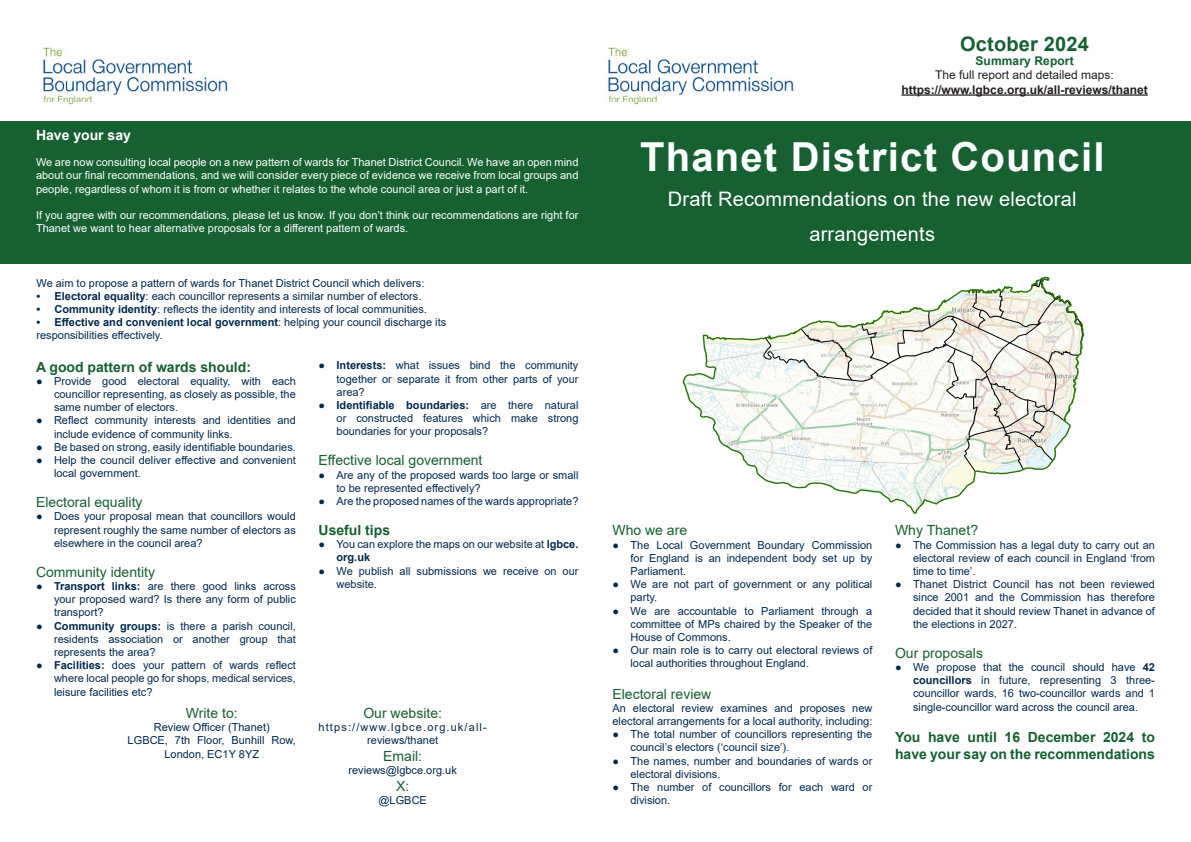
<style>
.page{position:relative;width:1191px;height:842px;background:#fff}
.page>*{position:absolute;margin:0;border:0;box-sizing:border-box;transform-origin:0 0}
.t1{font:700 40px "Arial";letter-spacing:.03em;color:#fff}
.t2{font:20px/35px "Arial";letter-spacing:.01em;color:#fff;text-align:center}
.t3{font:700 20px "Arial";letter-spacing:.01em;color:#166031}
.Summary_Paragraph_Heading{font:14px "Arial";color:#166031}
.Summary_Text{font:700 14px/16.8px "Arial";color:#166031}
.Summary_Paragraph_Heading-2{font:700 14px "Arial";color:#166031}
.Summary_Text-2{font:700 14px "Arial";color:#fff}
.t4{font:700 12px "Arial";color:#231f20}
.t5{font:12px "Arial";color:#231f20}
.t6{font:700 12px "Arial";letter-spacing:.01em;color:#166031}
.Summary_Text-3{font:11px/13.2px "Arial";color:#00294e;text-align:justify}
.Summary_Text-4{font:11px/13.2px "Arial";color:#fff;text-align:justify}
.t7{font:700 11px "Arial";color:#00294e}
.Summary_Text-5{font:11px/13.2px "Arial";letter-spacing:.1em;color:#00294e;text-align:center}
.s1{font-weight:700}
.s2{font-weight:400}
</style>
<div class="page">
<div style="left:0;top:121px;width:1191px;height:142px;background:#166031"></div>
<img style="left:43px;top:47px;width:185px;height:58px">
<img style="left:608px;top:47px;width:186px;height:58px">
<hr style="left:901px;top:94px;width:246px;height:2px;background:#231f20">
<img style="left:682px;top:276px;width:403px;height:238px">
<p class="Summary_Text-2" style="left:36px;top:125px;width:96px">Have your say</p>
<p class="Summary_Text-4" style="left:36px;top:156px;width:544px">We are now consulting local people on a new pattern of wards for Thanet District Council. We have an open mind about our final recommendations, and we will consider every piece of evidence we receive from local groups and people, regardless of whom it is from or whether it relates to the whole council area or just a part of it.</p>
<p class="Summary_Text-4" style="left:36px;top:208px;width:544px">If you agree with our recommendations, please let us know. If you don’t think our recommendations are right for<br>Thanet we want to hear alternative proposals for a different pattern of wards.</p>
<p class="Summary_Text-3" style="left:36px;top:276px;width:389px">We aim to propose a pattern of wards for Thanet District Council which delivers:</p>
<p class="Summary_Text-3" style="left:36px;top:289px;width:386px"><span class="s1">• Electoral equality</span>: each councillor represents a similar number of electors.</p>
<p class="Summary_Text-3" style="left:36px;top:302px;width:392px"><span class="s1">• Community identity</span>: reflects the identity and interests of local communities.</p>
<p class="t7" style="left:36px;top:314px;width:411px">• Effective and convenient local government<span class="s2">: helping your council discharge its</span></p>
<p class="Summary_Text-3" style="left:36px;top:329px;width:128px">responsibilities effectively.</p>
<p class="Summary_Paragraph_Heading-2" style="left:36px;top:357px;width:216px">A good pattern of wards should:</p>
<p class="Summary_Text-3" style="left:54px;top:374px;width:243px;text-indent:-18px">● Provide good electoral equality, with each councillor representing, as closely as possible, the same number of electors.</p>
<p class="Summary_Text-3" style="left:54px;top:414px;width:243px;text-indent:-18px">● Reflect community interests and identities and include evidence of community links.</p>
<p class="Summary_Text-3" style="left:36px;top:440px;width:261px">● Be based on strong, easily identifiable boundaries.</p>
<p class="Summary_Text-3" style="left:54px;top:453px;width:243px;text-indent:-18px">● Help the council deliver effective and convenient local government.</p>
<p class="Summary_Paragraph_Heading" style="left:36px;top:493px;width:108px">Electoral equality</p>
<p class="Summary_Text-3" style="left:54px;top:510px;width:243px;text-indent:-18px">● Does your proposal mean that councillors would represent roughly the same number of electors as elsewhere in the council area?</p>
<p class="Summary_Paragraph_Heading" style="left:36px;top:562px;width:121px">Community identity</p>
<p class="Summary_Text-3" style="left:54px;top:579px;width:243px;text-indent:-18px">● <span class="s1">Transport links:</span> are there good links across your proposed ward? Is there any form of public transport?</p>
<p class="Summary_Text-3" style="left:54px;top:619px;width:243px;text-indent:-18px">● <span class="s1">Community groups:</span> is there a parish council, residents association or another group that represents the area?</p>
<p class="Summary_Text-3" style="left:54px;top:659px;width:243px;text-indent:-18px">● <span class="s1">Facilities:</span> does your pattern of wards reflect where local people go for shops, medical services, leisure facilities etc?</p>
<p class="Summary_Text-3" style="left:336px;top:359px;width:243px;text-indent:-18px">● <span class="s1">Interests:</span> what issues bind the community together or separate it from other parts of your area?</p>
<p class="Summary_Text-3" style="left:336px;top:398px;width:243px;text-indent:-18px">● <span class="s1">Identifiable boundaries:</span> are there natural or constructed features which make strong boundaries for your proposals?</p>
<p class="Summary_Paragraph_Heading" style="left:318px;top:451px;width:165px">Effective local government</p>
<p class="Summary_Text-3" style="left:336px;top:468px;width:243px;text-indent:-18px">● Are any of the proposed wards too large or small to be represented effectively?</p>
<p class="Summary_Text-3" style="left:318px;top:494px;width:261px">● Are the proposed names of the wards appropriate?</p>
<p class="Summary_Paragraph_Heading-2" style="left:318px;top:520px;width:73px">Useful tips</p>
<p class="Summary_Text-3" style="left:336px;top:538px;width:243px;text-indent:-18px">● You can explore the maps on our website at <span class="s1">lgbce. org.uk</span></p>
<p class="Summary_Text-3" style="left:336px;top:564px;width:243px;text-indent:-18px">● We publish all submissions we receive on our website.</p>
<p class="Summary_Paragraph_Heading" style="left:186px;top:703px;width:53px">Write to:</p>
<p class="Summary_Text-3" style="left:154px;top:720px;width:117px">Review Officer (Thanet)</p>
<p class="Summary_Text-3" style="left:128px;top:734px;width:170px;text-align:center">LGBCE, 7th Floor, Bunhill Row,<br>London, EC1Y 8YZ</p>
<p class="Summary_Paragraph_Heading" style="left:363px;top:703px;width:80px">Our website:</p>
<p class="Summary_Text-5" style="left:318px;top:720px;width:170px">https://www.lgbce.org.uk/all&shy;reviews/thanet</p>
<p class="Summary_Paragraph_Heading" style="left:383px;top:746px;width:40px">Email:</p>
<p class="Summary_Text-3" style="left:348px;top:764px;width:110px">reviews@lgbce.org.uk</p>
<p class="Summary_Paragraph_Heading" style="left:396px;top:776px;width:15px">X:</p>
<p class="Summary_Text-3" style="left:378px;top:794px;width:50px">@LGBCE</p>
<p class="t3" style="left:960px;top:29px;width:130px">October 2024</p>
<p class="t6" style="left:975px;top:52px;width:100px">Summary Report</p>
<p class="t5" style="left:935px;top:67px;width:180px">The full report and detailed maps:</p>
<p class="t4" style="left:901px;top:81px;width:248px">https://www.lgbce.org.uk/all-reviews/thanet</p>
<p class="t1" style="left:640px;top:129px;width:466px">Thanet District Council</p>
<p class="t2" style="left:668px;top:181px;width:410px">Draft Recommendations on the new electoral arrangements</p>
<p class="Summary_Paragraph_Heading" style="left:612px;top:521px;width:76px">Who we are</p>
<p class="Summary_Text-3" style="left:630px;top:538px;width:243px;text-indent:-18px">● The Local Government Boundary Commission for England is an independent body set up by Parliament.</p>
<p class="Summary_Text-3" style="left:630px;top:578px;width:243px;text-indent:-18px">● We are not part of government or any political party.</p>
<p class="Summary_Text-3" style="left:630px;top:604px;width:243px;text-indent:-18px">● We are accountable to Parliament through a committee of MPs chaired by the Speaker of the House of Commons.</p>
<p class="Summary_Text-3" style="left:630px;top:644px;width:243px;text-indent:-18px">● Our main role is to carry out electoral reviews of local authorities throughout England.</p>
<p class="Summary_Paragraph_Heading" style="left:612px;top:684px;width:100px">Electoral review</p>
<p class="Summary_Text-3" style="left:612px;top:701px;width:261px">An electoral review examines and proposes new electoral arrangements for a local authority, including:</p>
<p class="Summary_Text-3" style="left:630px;top:728px;width:243px;text-indent:-18px">● The total number of councillors representing the council’s electors (‘council size’).</p>
<p class="Summary_Text-3" style="left:630px;top:754px;width:243px;text-indent:-18px">● The names, number and boundaries of wards or electoral divisions.</p>
<p class="Summary_Text-3" style="left:630px;top:780px;width:243px;text-indent:-18px">● The number of councillors for each ward or division.</p>
<p class="Summary_Paragraph_Heading" style="left:895px;top:521px;width:85px">Why Thanet?</p>
<p class="Summary_Text-3" style="left:913px;top:538px;width:243px;text-indent:-18px">● The Commission has a legal duty to carry out an electoral review of each council in England ‘from time to time’.</p>
<p class="Summary_Text-3" style="left:913px;top:578px;width:243px;text-indent:-18px">● Thanet District Council has not been reviewed since 2001 and the Commission has therefore decided that it should review Thanet in advance of the elections in 2027.</p>
<p class="Summary_Paragraph_Heading" style="left:895px;top:643px;width:89px">Our proposals</p>
<p class="Summary_Text-3" style="left:913px;top:660px;width:243px;text-indent:-18px">● We propose that the council should have <span class="s1">42 councillors</span> in future, representing 3 three&shy;councillor wards, 16 two-councillor wards and 1 single-councillor ward across the council area.</p>
<p class="Summary_Text" style="left:895px;top:729px;width:261px">You have until 16 December 2024 to have your say on the recommendations</p>
</div>
